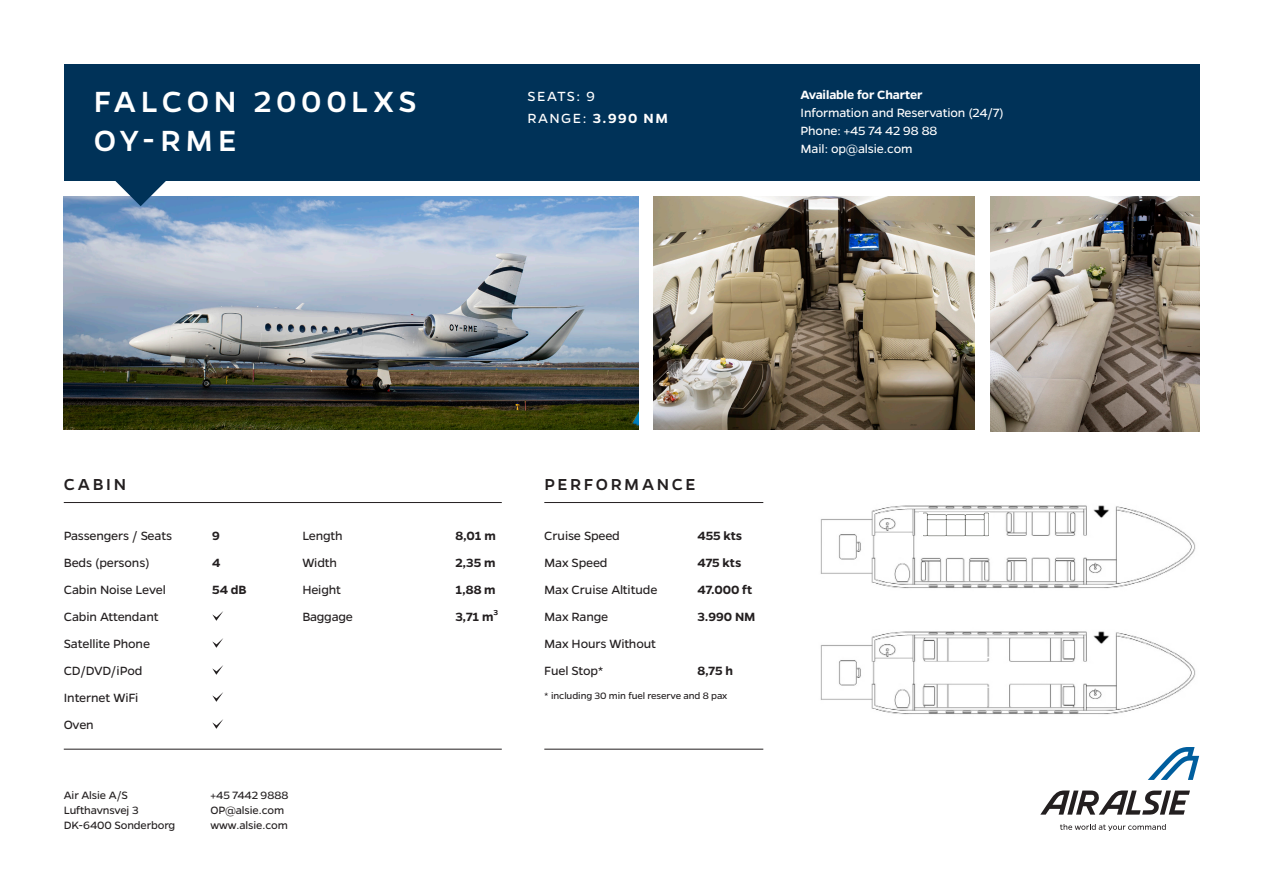
<style>
.page{position:relative;width:1263px;height:893px;background:#fff}
.page>*{position:absolute;margin:0;border:0;box-sizing:border-box;transform-origin:0 0}
.t1{font:500 33px "Gentona";letter-spacing:.145em;color:#fff}
.t2{font:500 18px "Gentona";letter-spacing:.15em;color:#231f20}
.t3{font:15px/22.5px "Gentona";letter-spacing:.09em;color:#fff}
.t4{font:13.5px/27px "Gentona";letter-spacing:-.01em;color:#231f20}
.t5{font:13.5px/18px "Gentona";letter-spacing:-.01em;color:#fff}
.t6{font:600 13.5px "Gentona";color:#231f20}
.t7{font:600 13.5px "Gentona";letter-spacing:-.01em;color:#fff}
.t8{font:12px "Gentona";letter-spacing:-.01em;color:#231f20}
.t9{font:10.5px "Gentona";letter-spacing:-.01em;color:#231f20}
.s1{font-weight:600}
</style>
<div class="page">
<svg style="left:1060px;top:824px;width:106px;height:7px"></svg>
<svg style="left:1148px;top:747px;width:51px;height:33px"></svg>
<svg style="left:1040px;top:790px;width:150px;height:25px"></svg>
<hr style="left:64px;top:502px;width:438px;height:1px;background:#231f20">
<hr style="left:544px;top:502px;width:219px;height:1px;background:#231f20">
<hr style="left:64px;top:749px;width:438px;height:1px;background:#231f20">
<hr style="left:544px;top:749px;width:219px;height:1px;background:#231f20">
<svg style="left:212px;top:611px;width:11px;height:10px"></svg>
<svg style="left:212px;top:638px;width:11px;height:10px"></svg>
<svg style="left:212px;top:665px;width:11px;height:10px"></svg>
<svg style="left:212px;top:692px;width:11px;height:10px"></svg>
<svg style="left:212px;top:719px;width:11px;height:10px"></svg>
<img style="left:64px;top:196px;width:574px;height:234px">
<svg style="left:114px;top:181px;width:54px;height:25px"></svg>
<img style="left:990px;top:196px;width:209px;height:235px">
<div style="left:64px;top:64px;width:1135px;height:117px;background:#003258"></div>
<img style="left:654px;top:196px;width:321px;height:234px">
<img style="left:820px;top:505px;width:376px;height:84px">
<img style="left:820px;top:631px;width:376px;height:84px">
<img style="left:922px;top:512px;width:68px;height:26px">
<hr style="left:919px;top:512px;width:4px;height:24px;background:#fff">
<hr style="left:989px;top:513px;width:3px;height:24px;background:#fff">
<p class="t1" style="left:94px;top:83px;width:325px">FALCON 2000LXS</p>
<p class="t1" style="left:94px;top:122px;width:145px">OY-RME</p>
<p class="t3" style="left:527px;top:85px;width:142px">SEATS: 9<br>RANGE: <span class="s1">3.990 NM</span></p>
<p class="t7" style="left:801px;top:87px;width:123px">Available for Charter</p>
<p class="t5" style="left:801px;top:104px;width:205px">Information and Reservation (24/7)</p>
<p class="t5" style="left:801px;top:122px;width:138px">Phone: +45 74 42 98 88<br>Mail: op@alsie.com</p>
<p class="t2" style="left:64px;top:474px;width:64px">CABIN</p>
<p class="t2" style="left:544px;top:474px;width:153px">PERFORMANCE</p>
<p class="t4" style="left:64px;top:522px;width:110px">Passengers / Seats</p>
<p class="t6" style="left:212px;top:528px;width:9px">9</p>
<p class="t4" style="left:64px;top:549px;width:87px">Beds (persons)</p>
<p class="t6" style="left:212px;top:555px;width:10px">4</p>
<p class="t4" style="left:64px;top:576px;width:103px">Cabin Noise Level</p>
<p class="t6" style="left:212px;top:582px;width:36px">54 dB</p>
<p class="t4" style="left:64px;top:603px;width:96px">Cabin Attendant</p>
<p class="t4" style="left:64px;top:630px;width:88px">Satellite Phone</p>
<p class="t4" style="left:64px;top:657px;width:80px">CD/DVD/iPod</p>
<p class="t4" style="left:64px;top:684px;width:76px">Internet WiFi</p>
<p class="t4" style="left:64px;top:711px;width:32px">Oven</p>
<p class="t4" style="left:302px;top:522px;width:42px">Length</p>
<p class="t6" style="left:455px;top:528px;width:42px">8,01 m</p>
<p class="t4" style="left:302px;top:549px;width:36px">Width</p>
<p class="t6" style="left:455px;top:555px;width:42px">2,35 m</p>
<p class="t4" style="left:302px;top:576px;width:40px">Height</p>
<p class="t6" style="left:455px;top:582px;width:42px">1,88 m</p>
<p class="t4" style="left:302px;top:603px;width:52px">Baggage</p>
<p class="t6" style="left:455px;top:609px;width:44px">3,71 m³</p>
<p class="t8" style="left:64px;top:789px;width:66px">Air Alsie A/S</p>
<p class="t8" style="left:64px;top:804px;width:76px">Lufthavnsvej 3</p>
<p class="t8" style="left:64px;top:819px;width:113px">DK-6400 Sonderborg</p>
<p class="t8" style="left:210px;top:789px;width:79px">+45 7442 9888</p>
<p class="t8" style="left:210px;top:804px;width:75px">OP@alsie.com</p>
<p class="t8" style="left:210px;top:819px;width:79px">www.alsie.com</p>
<p class="t4" style="left:544px;top:522px;width:77px">Cruise Speed</p>
<p class="t6" style="left:697px;top:528px;width:46px">455 kts</p>
<p class="t4" style="left:544px;top:549px;width:65px">Max Speed</p>
<p class="t6" style="left:697px;top:555px;width:45px">475 kts</p>
<p class="t4" style="left:544px;top:576px;width:115px">Max Cruise Altitude</p>
<p class="t6" style="left:697px;top:582px;width:56px">47.000 ft</p>
<p class="t4" style="left:544px;top:603px;width:65px">Max Range</p>
<p class="t6" style="left:697px;top:609px;width:60px">3.990 NM</p>
<p class="t4" style="left:544px;top:630px;width:113px">Max Hours Without<br>Fuel Stop*</p>
<p class="t6" style="left:697px;top:663px;width:37px">8,75 h</p>
<p class="t9" style="left:544px;top:690px;width:185px">* including 30 min fuel reserve and 8 pax</p>
</div>
